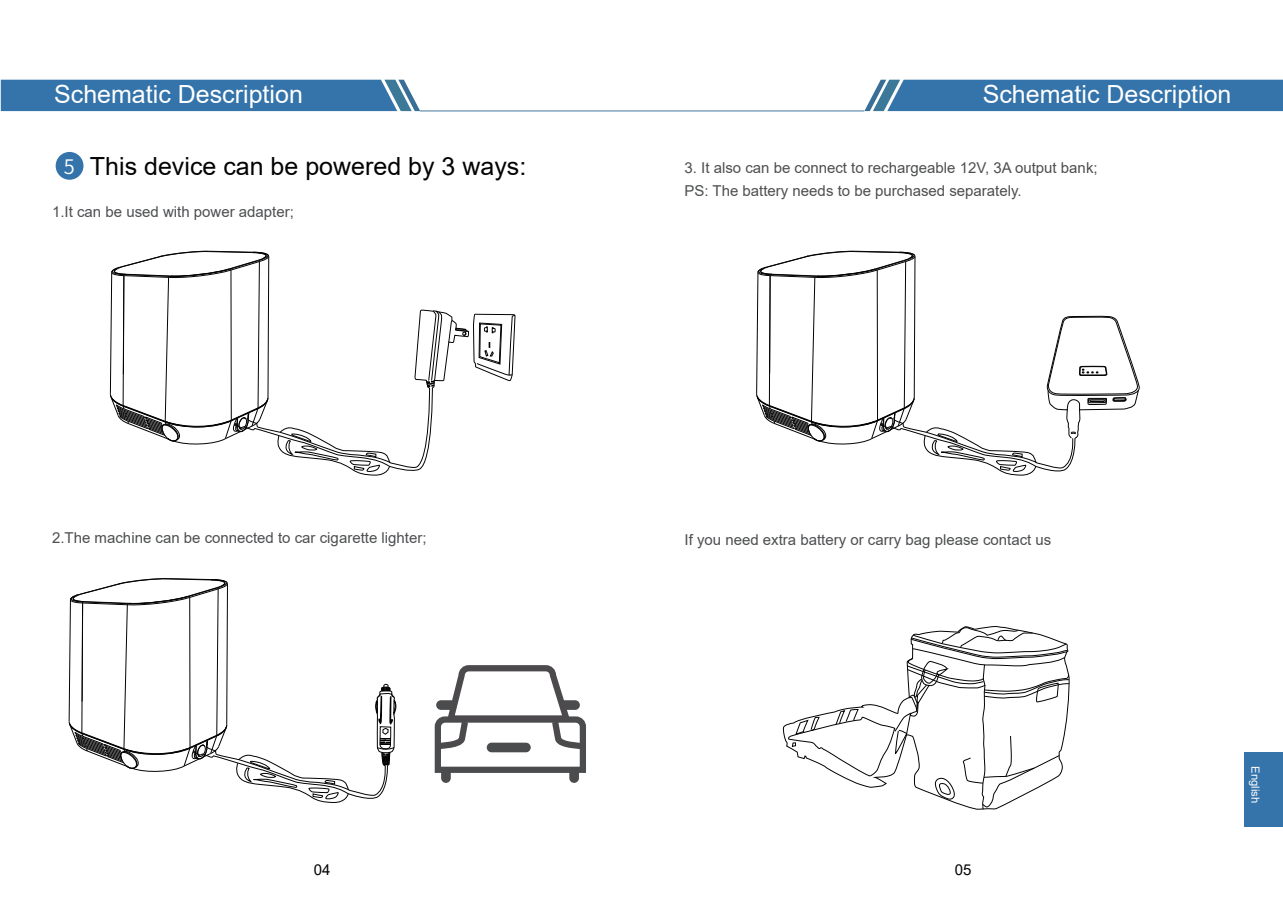
<style>
.page{position:relative;width:1283px;height:911px;background:#fff}
.page>*{position:absolute;margin:0;border:0;box-sizing:border-box;transform-origin:0 0}
.t1{font:25px "Arial";color:#fff}
.t2{font:25px "Arial";color:#030303}
.t3{font:15px/22.5px "Arial";color:#4d4e50}
.t4{font:15px "Arial";color:#030303}
.t5{font:11.25px "Arial";color:#fff}
.s1{font-family:"Source Han Sans SC";font-size:20px;color:#fff}
</style>
<div class="page">
<div style="left:56px;top:152px;width:27px;height:28px;background:#3474aa;border-radius:50%"></div>
<svg style="left:1px;top:80px;width:419px;height:31px;background:#3b78ac"></svg>
<svg style="left:864px;top:80px;width:419px;height:31px;background:#3b79ac"></svg>
<hr style="left:420px;top:110px;width:444px;height:1px;background:#396e96">
<div style="left:1244px;top:751px;width:39px;height:75px;background:#3474aa"></div>
<svg style="left:788px;top:626px;width:281px;height:183px"></svg>
<svg style="left:756px;top:250px;width:384px;height:225px"></svg>
<svg style="left:109px;top:250px;width:406px;height:225px"></svg>
<svg style="left:68px;top:578px;width:328px;height:225px"></svg>
<svg style="left:434px;top:665px;width:152px;height:118px"></svg>
<h1 class="t1" style="left:54px;top:77px;width:250px">Schematic Description</h1>
<h1 class="t1" style="left:983px;top:77px;width:250px">Schematic Description</h1>
<h1 class="t2" style="left:64px;top:149px;width:464px"><span class="s1">5</span> This device can be powered by 3 ways:</h1>
<p class="t3" style="left:52px;top:200px;width:243px">1.It can be used with power adapter;</p>
<p class="t3" style="left:684px;top:156px;width:415px">3. It also can be connect to rechargeable 12V, 3A output bank;<br>PS: The battery needs to be purchased separately.</p>
<p class="t3" style="left:52px;top:526px;width:376px">2.The machine can be connected to car cigarette lighter;</p>
<p class="t3" style="left:684px;top:528px;width:368px">If you need extra battery or carry bag please contact us</p>
<p class="t4" style="left:314px;top:860px;width:18px">04</p>
<p class="t4" style="left:955px;top:860px;width:18px">05</p>
<p class="t5" style="left:1263px;top:766px;width:38px;rotate:90deg">English</p>
</div>
